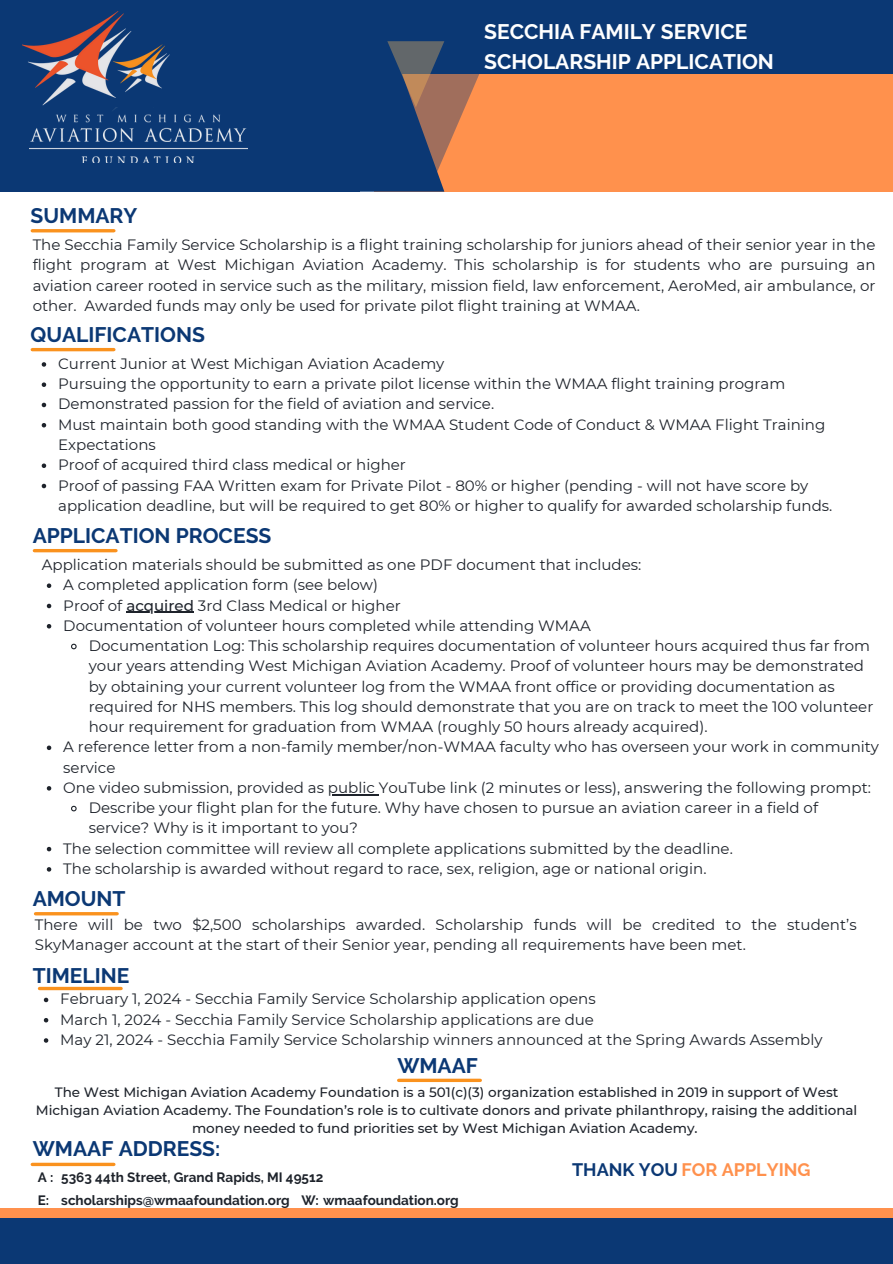
<style>
.page{position:relative;width:893px;height:1264px;background:#fff}
.page>*{position:absolute;margin:0;border:0;box-sizing:border-box;transform-origin:0 0}
.t1{font:700 21px "Raleway";color:#0b3874}
.t2{font:700 21px/29.2px "Raleway";color:#fff}
.t3{font:700 18px "Raleway";color:#ff914d}
.t4{font:15px/20.2px "Montserrat";color:#1e232b}
.t5{font:500 13.5px/18px "Montserrat";color:#1e232b;text-align:center}
.t6{font:700 13.5px "Raleway";color:#1e232b}
.s1{font-weight:500}
.s2{color:#0b3874}
</style>
<div class="page">
<div style="left:0;top:1208px;width:892px;height:25px;background:#ff914d"></div>
<div style="left:0;top:1218px;width:892px;height:45px;background:#0b3874"></div>
<div style="left:0;top:0;width:892px;height:175px;background:#0b3874"></div>
<div style="left:374px;top:74px;width:518px;height:118px;background:#ff914d"></div>
<div style="left:0;top:63px;width:359px;height:129px;background:#0b3874"></div>
<hr style="left:32px;top:348px;width:82px;height:3px;background:#fa921e">
<svg style="left:359px;top:41px;width:121px;height:151px"></svg>
<img style="left:22px;top:12px;width:148px;height:94px">
<img style="left:29px;top:107px;width:218px;height:55px">
<svg style="left:42px;top:362px;width:4px;height:5px"></svg>
<svg style="left:42px;top:382px;width:4px;height:5px"></svg>
<svg style="left:42px;top:403px;width:4px;height:4px"></svg>
<svg style="left:42px;top:423px;width:4px;height:4px"></svg>
<svg style="left:42px;top:463px;width:4px;height:5px"></svg>
<svg style="left:42px;top:484px;width:4px;height:4px"></svg>
<hr style="left:36px;top:912px;width:81px;height:3px;background:#fa921e">
<hr style="left:32px;top:229px;width:82px;height:3px;background:#fa921e">
<svg style="left:44px;top:997px;width:4px;height:5px"></svg>
<svg style="left:44px;top:1018px;width:4px;height:4px"></svg>
<svg style="left:44px;top:1038px;width:4px;height:4px"></svg>
<svg style="left:39px;top:986px;width:82px;height:4px"></svg>
<svg style="left:398px;top:1078px;width:82px;height:4px"></svg>
<svg style="left:32px;top:1162px;width:82px;height:4px"></svg>
<hr style="left:34px;top:549px;width:82px;height:3px;background:#fa921e">
<svg style="left:47px;top:583px;width:4px;height:5px"></svg>
<svg style="left:47px;top:603px;width:4px;height:5px"></svg>
<hr style="left:126px;top:611px;width:68px;height:1px;background:#1e232b">
<svg style="left:47px;top:624px;width:4px;height:4px"></svg>
<svg style="left:71px;top:643px;width:6px;height:7px"></svg>
<svg style="left:47px;top:745px;width:4px;height:5px"></svg>
<svg style="left:47px;top:786px;width:4px;height:4px"></svg>
<hr style="left:328px;top:794px;width:51px;height:1px;background:#1e232b">
<svg style="left:71px;top:805px;width:6px;height:7px"></svg>
<svg style="left:47px;top:846px;width:4px;height:5px"></svg>
<svg style="left:47px;top:867px;width:4px;height:4px"></svg>
<p class="t1" style="left:31px;top:203px;width:108px">SUMMARY</p>
<p class="t2" style="left:484px;top:17px;width:291px">SECCHIA FAMILY SERVICE<br>SCHOLARSHIP APPLICATION</p>
<p class="t4" style="left:33px;top:234px;width:844px;text-align:justify">The Secchia Family Service Scholarship is a flight training scholarship for juniors ahead of their senior year in the flight program at West Michigan Aviation Academy. This scholarship is for students who are pursuing an aviation career rooted in service such as the military, mission field, law enforcement, AeroMed, air ambulance, or other. Awarded funds may only be used for private pilot flight training at WMAA.</p>
<h1 class="t1" style="left:31px;top:322px;width:176px">QUALIFICATIONS</h1>
<p class="t4" style="left:58px;top:353px;width:388px">Current Junior at West Michigan Aviation Academy</p>
<p class="t4" style="left:58px;top:374px;width:728px">Pursuing the opportunity to earn a private pilot license within the WMAA flight training program</p>
<p class="t4" style="left:58px;top:394px;width:437px">Demonstrated passion for the field of aviation and service.</p>
<h1 class="t4" style="left:58px;top:414px;width:768px">Must maintain both good standing with the WMAA Student Code of Conduct &amp; WMAA Flight Training<br>Expectations</h1>
<p class="t4" style="left:58px;top:455px;width:349px">Proof of acquired third class medical or higher</p>
<h1 class="t4" style="left:58px;top:475px;width:775px">Proof of passing FAA Written exam for Private Pilot - 80% or higher (pending - will not have score by application deadline, but will be required to get 80% or higher to qualify for awarded scholarship funds.</h1>
<h1 class="t1" style="left:33px;top:523px;width:240px">APPLICATION PROCESS</h1>
<p class="t4" style="left:42px;top:554px;width:601px">Application materials should be submitted as one PDF document that includes:</p>
<p class="t4" style="left:63px;top:574px;width:316px">A completed application form (see below)</p>
<h1 class="t4" style="left:63px;top:595px;width:339px">Proof of <span class="s1">acquired</span> 3rd Class Medical or higher</h1>
<p class="t4" style="left:63px;top:615px;width:529px">Documentation of volunteer hours completed while attending WMAA</p>
<h1 class="t4" style="left:89px;top:635px;width:786px">Documentation Log: This scholarship requires documentation of volunteer hours acquired thus far from your years attending West Michigan Aviation Academy. Proof of volunteer hours may be demonstrated by obtaining your current volunteer log from the WMAA front office or providing documentation as required for NHS members. This log should demonstrate that you are on track to meet the 100 volunteer hour requirement for graduation from WMAA (roughly 50 hours already acquired).</h1>
<p class="t4" style="left:63px;top:736px;width:817px">A reference letter from a non-family member/non-WMAA faculty who has overseen your work in community service</p>
<p class="t4" style="left:63px;top:777px;width:809px">One video submission, provided as public YouTube link (2 minutes or less), answering the following prompt:</p>
<p class="t4" style="left:89px;top:797px;width:730px">Describe your flight plan for the future. Why have chosen to pursue an aviation career in a field of</p>
<h1 class="t4" style="left:63px;top:817px;width:671px;text-indent:26px">service? Why is it important to you?<br>The selection committee will review all complete applications submitted by the deadline.</h1>
<h4 class="t4" style="left:63px;top:858px;width:644px">The scholarship is awarded without regard to race, sex, religion, age or national origin.</h4>
<p class="t1" style="left:33px;top:886px;width:94px">AMOUNT</p>
<p class="t4" style="left:35px;top:914px;width:823px">There will be two $2,500 scholarships awarded. Scholarship funds will be credited to the student’s<br>SkyManager account at the start of their Senior year, pending all requirements have been met.</p>
<p class="t1" style="left:33px;top:963px;width:98px">TIMELINE</p>
<h1 class="t4" style="left:60px;top:988px;width:537px">February 1, 2024 - Secchia Family Service Scholarship application opens</h1>
<p class="t4" style="left:60px;top:1009px;width:535px">March 1, 2024 - Secchia Family Service Scholarship applications are due</p>
<p class="t4" style="left:60px;top:1029px;width:763px">May 21, 2024 - Secchia Family Service Scholarship winners announced at the Spring Awards Assembly</p>
<p class="t5" style="left:36px;top:1083px;width:823px">The West Michigan Aviation Academy Foundation is a 501(c)(3) organization established in 2019 in support of West<br>Michigan Aviation Academy. The Foundation’s role is to cultivate donors and private philanthropy, raising the additional money needed to fund priorities set by West Michigan Aviation Academy.</p>
<p class="t3" style="left:572px;top:1159px;width:240px"><span class="s2">THANK YOU</span> FOR APPLYING</p>
<p class="t1" style="left:397px;top:1053px;width:82px">WMAAF</p>
<p class="t1" style="left:33px;top:1135px;width:189px">WMAAF ADDRESS:</p>
<h2 class="t6" style="left:61px;top:1168px;width:263px">5363 44th Street, Grand Rapids, MI 49512</h2>
<h4 class="t6" style="left:61px;top:1192px;width:230px">scholarships@wmaafoundation.org</h4>
<h3 class="t6" style="left:301px;top:1192px;width:159px">W: wmaafoundation.org</h3>
<h3 class="t6" style="left:38px;top:1168px;width:17px">A:</h3>
<h1 class="t6" style="left:38px;top:1192px;width:13px">E:</h1>
</div>
